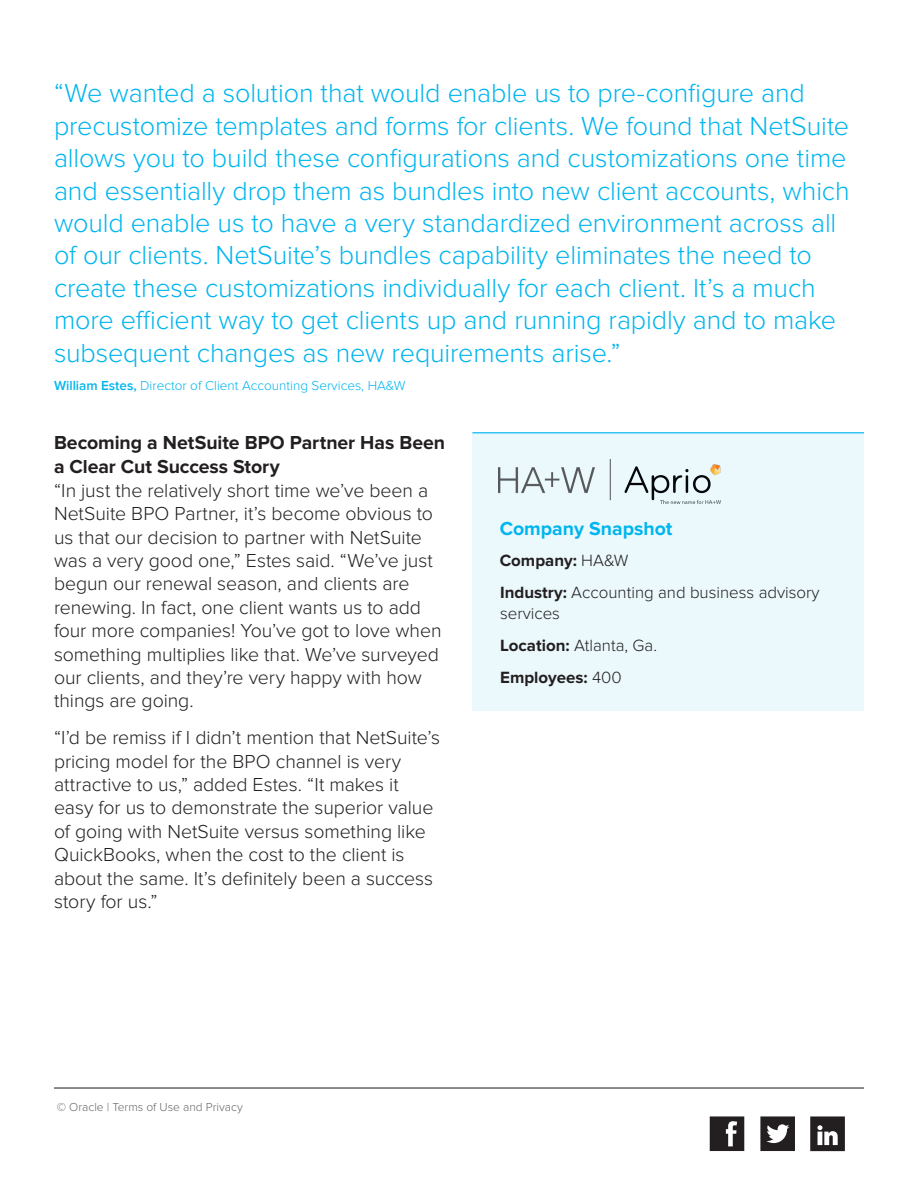
<style>
.page{position:relative;width:918px;height:1188px;background:#fff}
.page>*{position:absolute;margin:0;border:0;box-sizing:border-box;transform-origin:0 0}
.PullQuote_2016{font:300 27px/32.4px "Proxima Nova";letter-spacing:-.005em;color:#00b5ef}
.body{font:300 19.5px/23.5px "Proxima Nova";letter-spacing:-.005em;color:#231f20}
.t1{font:700 19.5px "Proxima Nova";color:#00b5ef}
.t2{font:300 16.8px/21px "Proxima Nova";color:#231f20}
.t3{font:700 16.8px "Proxima Nova";color:#231f20}
.PullQuote_2016-2{font:300 13.5px "Proxima Nova";color:#00b5ef}
.t4{font:300 12px "Proxima Nova";color:#666}
.s1{font-weight:600}
.s2{font-weight:700}
.s3{font-weight:300}
</style>
<div class="page">
<hr style="left:54px;top:1087px;width:810px;height:2px;background:#666">
<svg style="left:710px;top:1116px;width:34px;height:35px"></svg>
<svg style="left:760px;top:1116px;width:35px;height:35px"></svg>
<svg style="left:810px;top:1116px;width:35px;height:35px"></svg>
<div style="left:472px;top:432px;width:392px;height:279px;background:#ebf9fd"></div>
<hr style="left:472px;top:432px;width:392px;height:2px;background:#33c4f3">
<img style="left:498px;top:460px;width:223px;height:44px">
<p class="PullQuote_2016" style="left:54px;top:77px;width:797px">“We wanted a solution that would enable us to pre-configure and precustomize templates and forms for clients. We found that NetSuite</p>
<p class="PullQuote_2016" style="left:54px;top:142px;width:794px">allows you to build these configurations and customizations one time</p>
<p class="PullQuote_2016" style="left:54px;top:175px;width:797px">and essentially drop them as bundles into new client accounts, which</p>
<p class="PullQuote_2016" style="left:54px;top:207px;width:784px">would enable us to have a very standardized environment across all</p>
<p class="PullQuote_2016" style="left:54px;top:239px;width:759px">of our clients. NetSuite’s bundles capability eliminates the need to</p>
<p class="PullQuote_2016" style="left:54px;top:272px;width:763px">create these customizations individually for each client. It’s a much</p>
<p class="PullQuote_2016" style="left:54px;top:304px;width:784px">more efficient way to get clients up and running rapidly and to make</p>
<p class="PullQuote_2016" style="left:54px;top:337px;width:568px">subsequent changes as new requirements arise.”</p>
<p class="PullQuote_2016-2" style="left:54px;top:378px;width:353px"><span class="s1">William Estes,</span> Director of Client Accounting Services, HA&amp;W</p>
<p class="body" style="left:54px;top:431px;width:393px"><span class="s2">Becoming a NetSuite BPO Partner Has Been a Clear Cut Success Story<br></span>“In just the relatively short time we’ve been a NetSuite BPO Partner, it’s become obvious to us that our decision to partner with NetSuite was a very good one,” Estes said. “We’ve just begun our renewal season, and clients are renewing. In fact, one client wants us to add four more companies! You’ve got to love when something multiplies like that. We’ve surveyed our clients, and they’re very happy with how things are going.</p>
<p class="body" style="left:54px;top:726px;width:388px">“I’d be remiss if I didn’t mention that NetSuite’s pricing model for the BPO channel is very attractive to us,” added Estes. “It makes it easy for us to demonstrate the superior value of going with NetSuite versus something like QuickBooks, when the cost to the client is about the same. It’s definitely been a success story for us.”</p>
<p class="t1" style="left:500px;top:517px;width:174px">Company Snapshot</p>
<p class="t3" style="left:500px;top:551px;width:130px">Company: <span class="s3">HA&amp;W</span></p>
<p class="t2" style="left:500px;top:582px;width:321px"><span class="s2">Industry:</span> Accounting and business advisory services</p>
<p class="t2" style="left:500px;top:635px;width:158px"><span class="s2">Location:</span> Atlanta, Ga.</p>
<p class="t3" style="left:500px;top:668px;width:123px">Employees: <span class="s3">400</span></p>
<p class="t4" style="left:57px;top:1100px;width:188px">© Oracle | Terms of Use and Privacy</p>
</div>
